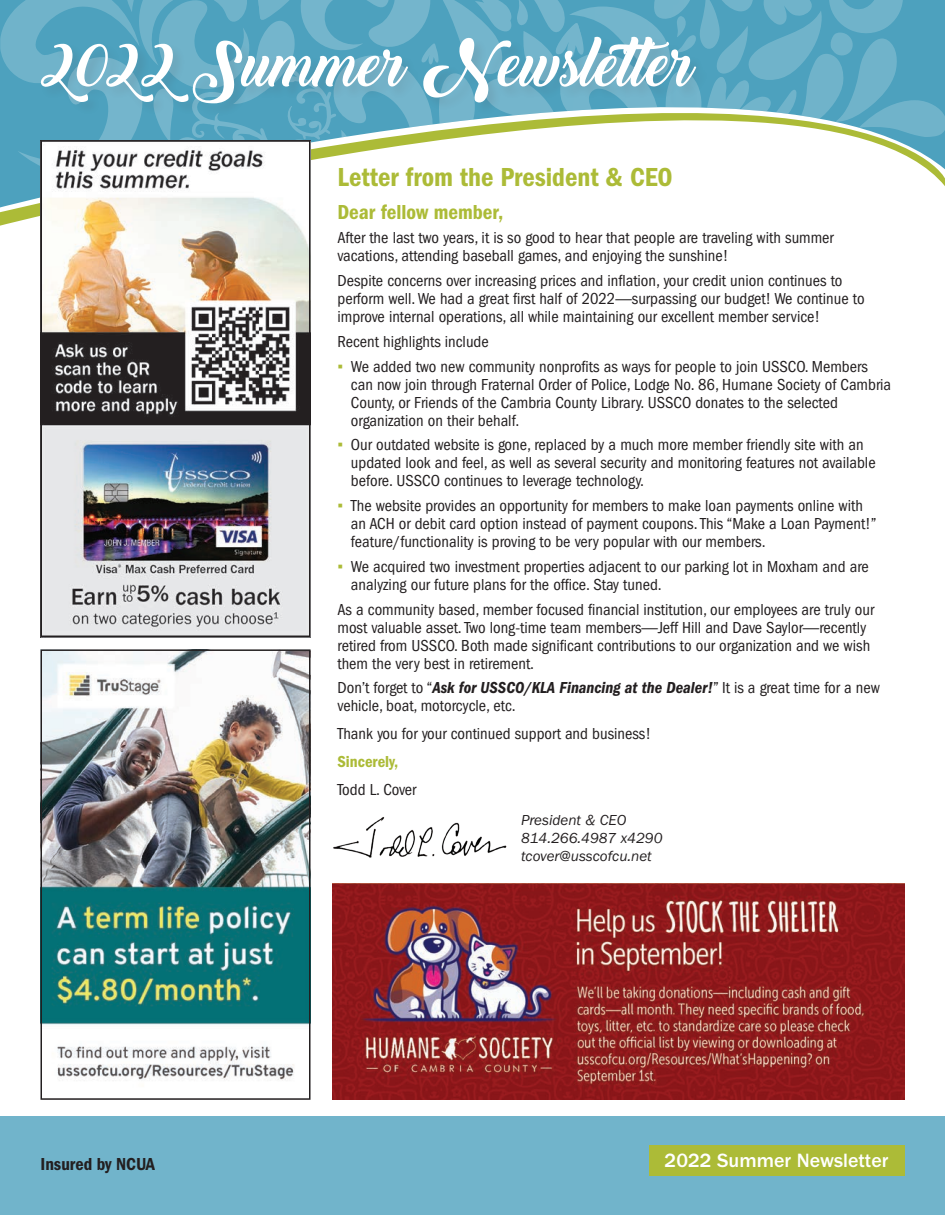
<style>
.page{position:relative;width:945px;height:1215px;background:#fff}
.page>*{position:absolute;margin:0;border:0;box-sizing:border-box;transform-origin:0 0}
.t1{font:61.5px "Backto Black Demo";color:#fff}
.t2{font:27px "ITC Franklin Gothic Std Dm Cd";color:#acbb37}
.t3{font:21px "ITC Franklin Gothic Std Dm Cd";color:#acbb37}
.t4{font:500 19.95px "ITC Franklin Gothic Std";color:#fff}
.t5{font:18px "ITC Franklin Gothic Std Dm Cd";color:#231f20}
.t6{font:condensed 16.5px/18px "ITC Franklin Gothic Std";color:#231f20}
.t7{font:16.5px "ITC Franklin Gothic Std Dm Cd";color:#acbb37}
.t8{font:italic 15px/18px "ITC Franklin Gothic Std";color:#231f20}
.s1{font-stretch:normal}
.s2{font-family:"Arial";font-stretch:normal;color:#acbb37}
.s3{font-family:"ITC Franklin Gothic Std Dm Cd It";font-stretch:normal}
</style>
<div class="page">
<svg style="left:0;top:0;width:945px;height:11px"></svg>
<div style="left:0;top:1116px;width:945px;height:99px;background:#71b4cb"></div>
<img style="left:333px;top:817px;width:174px;height:41px">
<svg style="left:0;top:11px;width:945px;height:215px"></svg>
<div style="left:40px;top:36px;width:670px;height:82px;background:#4b2d2c;opacity:.1"></div>
<div style="left:649px;top:1145px;width:255px;height:30px;background:#acbb37"></div>
<img style="left:43px;top:652px;width:265px;height:428px">
<div style="left:40px;top:649px;width:271px;height:451px;border:2px solid #231f20"></div>
<img style="left:43px;top:143px;width:265px;height:491px">
<div style="left:40px;top:140px;width:271px;height:497px;border:2px solid #231f20"></div>
<img style="left:332px;top:883px;width:572px;height:217px">
<h1 class="t1" style="left:40px;top:29px;width:655px">2022 Summer Newsletter</h1>
<p class="t5" style="left:40px;top:1154px;width:116px">Insured by NCUA</p>
<h2 class="t2" style="left:338px;top:161px;width:337px">Letter from the President &amp; CEO</h2>
<p class="t3" style="left:338px;top:200px;width:167px">Dear fellow member,</p>
<p class="t6" style="left:338px;top:229px;width:498px">After the last two years, it is so good to hear that people are traveling with summer vacations, attending baseball games, and enjoying the sunshine!</p>
<p class="t6" style="left:338px;top:272px;width:529px">Despite concerns over increasing prices and inflation, your credit union continues to perform well. We had a great first half of 2022<span class="s1">—</span>surpassing our budget! We continue to improve internal operations, all while maintaining our excellent member service!</p>
<p class="t6" style="left:338px;top:332px;width:153px">Recent highlights include</p>
<p class="t6" style="left:351px;top:357px;width:542px;text-indent:-13px"><span class="s2">▪</span> We added two new community nonprofits as ways for people to join USSCO. Members can now join through Fraternal Order of Police, Lodge No. 86, Humane Society of Cambria County, or Friends of the Cambria County Library. USSCO donates to the selected organization on their behalf.</p>
<p class="t6" style="left:351px;top:436px;width:526px;text-indent:-13px"><span class="s2">▪</span> Our outdated website is gone, replaced by a much more member friendly site with an updated look and feel, as well as several security and monitoring features not available before. USSCO continues to leverage technology.</p>
<p class="t6" style="left:351px;top:497px;width:527px;text-indent:-13px"><span class="s2">▪</span> The website provides an opportunity for members to make loan payments online with an ACH or debit card option instead of payment coupons. This “Make a Loan Payment!” feature/functionality is proving to be very popular with our members.</p>
<p class="t6" style="left:351px;top:557px;width:519px;text-indent:-13px"><span class="s2">▪</span> We acquired two investment properties adjacent to our parking lot in Moxham and are analyzing our future plans for the office. Stay tuned.</p>
<p class="t6" style="left:338px;top:600px;width:538px">As a community based, member focused financial institution, our employees are truly our most valuable asset. Two long-time team members<span class="s1">—</span>Jeff Hill and Dave Saylor<span class="s1">—</span>recently retired from USSCO. Both made significant contributions to our organization and we wish them the very best in retirement.</p>
<p class="t6" style="left:338px;top:679px;width:544px">Don’t forget to “<span class="s3">Ask for USSCO/KLA Financing at the Dealer!</span>” It is a great time for a new vehicle, boat, motorcycle, etc.</p>
<p class="t6" style="left:338px;top:725px;width:315px">Thank you for your continued support and business!</p>
<p class="t7" style="left:338px;top:752px;width:62px">Sincerely,</p>
<p class="t6" style="left:338px;top:780px;width:80px">Todd L. Cover</p>
<p class="t8" style="left:521px;top:811px;width:143px">President &amp; CEO<br>814.266.4987 x4290 tcover@usscofcu.net</p>
<p class="t4" style="left:665px;top:1149px;width:225px">2022 Summer Newsletter</p>
</div>
